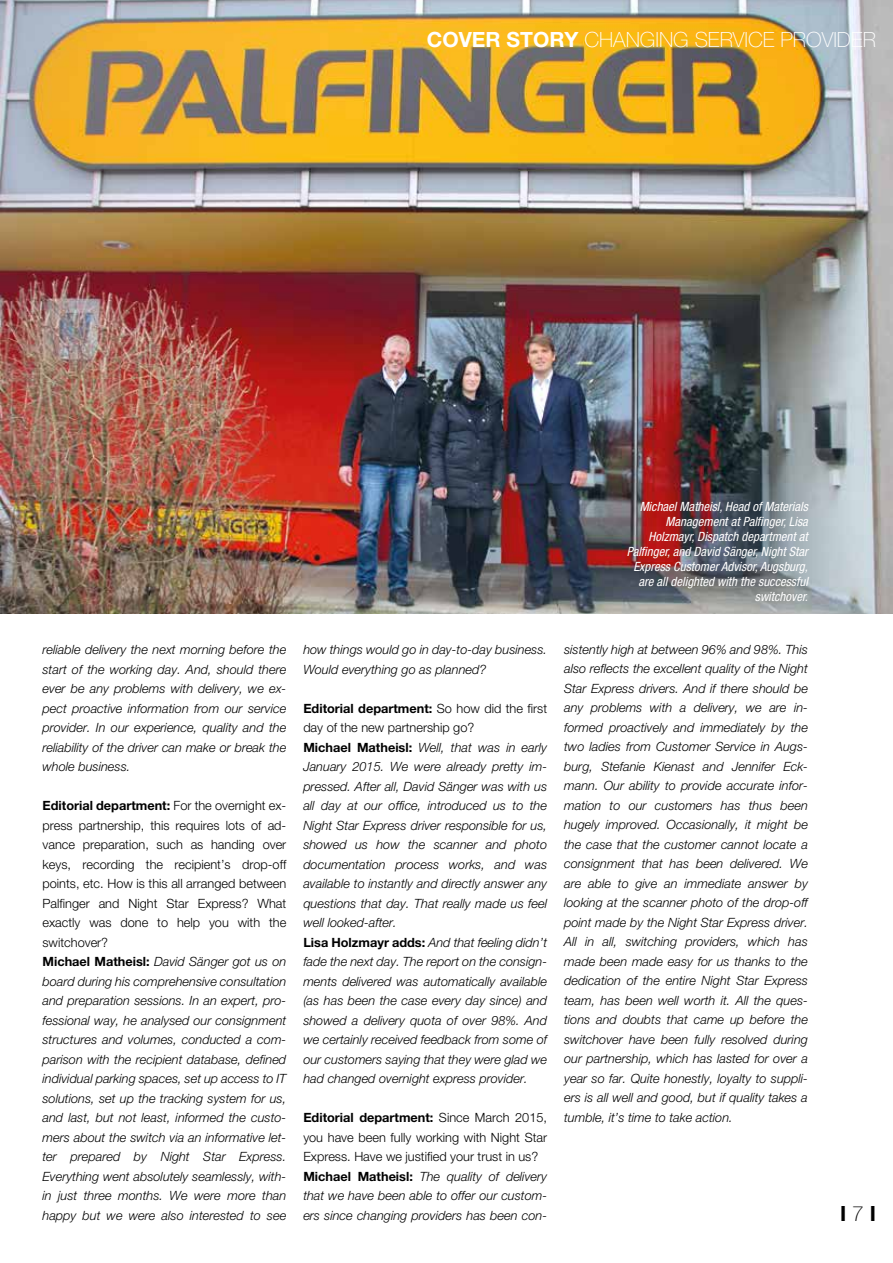
<style>
.page{position:relative;width:893px;height:1263px;background:#fff}
.page>*{position:absolute;margin:0;border:0;box-sizing:border-box;transform-origin:0 0}
.t1{font:100 21px "Helvetica Neue";color:#fff}
.t2{font:700 21px "Helvetica Neue";color:#000}
.t3{font:italic 300 12.75px/19.5px "Helvetica Neue";color:#000}
.t4{font:italic condensed 12.75px/15px "Helvetica Neue";color:#fff;text-align:right}
.s1{font-weight:700}
.s2{font-weight:700;font-style:normal}
.s3{font-style:normal}
.s4{font-weight:100}
</style>
<div class="page">
<img style="left:0;top:0;width:893px;height:613px">
<h1 class="t1" style="left:427px;top:28px;width:451px"><span class="s1">COVER STORY</span> CHANGING SERVICE PROVIDER</h1>
<p class="t4" style="left:627px;top:499px;width:183px">Michael Matheisl, Head of Materials<br>Management at Palfinger, Lisa<br>Holzmayr, Dispatch department at<br>Palfinger, and David Sänger, Night Star<br>Express Customer Advisor, Augsburg, are all delighted with the successful switchover.</p>
<p class="t3" style="left:43px;top:640px;width:245px;text-align:justify">reliable delivery the next morning before the start of the working day. And, should there ever be any problems with delivery, we ex&shy;pect proactive information from our service provider. In our experience, quality and the reliability of the driver can make or break the whole business.</p>
<p class="t3" style="left:43px;top:796px;width:245px"><span class="s2">Editorial department:</span> <span class="s3">For the overnight ex&shy;press partnership, this requires lots of ad&shy;vance preparation, such as handing over keys, recording the recipient’s drop-off points, etc. How is this all arranged between Palfinger and Night Star Express? What exactly was done to help you with the switchover?<br></span><span class="s2">Michael Matheisl:</span> David Sänger got us on board during his comprehensive consultation and preparation sessions. In an expert, pro&shy;fessional way, he analysed our consignment structures and volumes, conducted a com&shy;parison with the recipient database, defined individual parking spaces, set up access to IT solutions, set up the tracking system for us, and last, but not least, informed the custo&shy;mers about the switch via an informative let&shy;ter prepared by Night Star Express.<br>Everything went absolutely seamlessly, with&shy;in just three months. We were more than happy but we were also interested to see</p>
<p class="t3" style="left:303px;top:639px;width:245px">how things would go in day-to-day business.<br>Would everything go as planned?</p>
<p class="t3" style="left:303px;top:698px;width:245px"><span class="s2">Editorial department:</span> <span class="s3">So how did the first day of the new partnership go?<br></span><span class="s2">Michael Matheisl:</span> Well, that was in early January 2015. We were already pretty im&shy;pressed. After all, David Sänger was with us all day at our office, introduced us to the Night Star Express driver responsible for us, showed us how the scanner and photo documentation process works, and was available to instantly and directly answer any questions that day. That really made us feel well looked-after.<br><span class="s2">Lisa Holzmayr adds:</span> And that feeling didn’t fade the next day. The report on the consign&shy;ments delivered was automatically available (as has been the case every day since) and showed a delivery quota of over 98%. And we certainly received feedback from some of our customers saying that they were glad we had changed overnight express provider.</p>
<p class="t3" style="left:303px;top:1107px;width:245px"><span class="s2">Editorial department:</span> <span class="s3">Since March 2015, you have been fully working with Night Star Express. Have we justified your trust in us?<br></span><span class="s2">Michael Matheisl:</span> The quality of delivery that we have been able to offer our custom&shy;ers since changing providers has been con-</p>
<p class="t3" style="left:564px;top:639px;width:245px;text-align:justify">sistently high at between 96% and 98%. This also reflects the excellent quality of the Night Star Express drivers. And if there should be any problems with a delivery, we are in&shy;formed proactively and immediately by the two ladies from Customer Service in Augs&shy;burg, Stefanie Kienast and Jennifer Eck&shy;mann. Our ability to provide accurate infor&shy;mation to our customers has thus been hugely improved. Occasionally, it might be the case that the customer cannot locate a consignment that has been delivered. We are able to give an immediate answer by looking at the scanner photo of the drop-off point made by the Night Star Express driver.<br>All in all, switching providers, which has made been made easy for us thanks to the dedication of the entire Night Star Express team, has been well worth it. All the ques&shy;tions and doubts that came up before the switchover have been fully resolved during our partnership, which has lasted for over a year so far. Quite honestly, loyalty to suppli&shy;ers is all well and good, but if quality takes a tumble, it’s time to take action.</p>
<h1 class="t2" style="left:840px;top:1200px;width:37px">I <span class="s4">7</span> I</h1>
</div>
